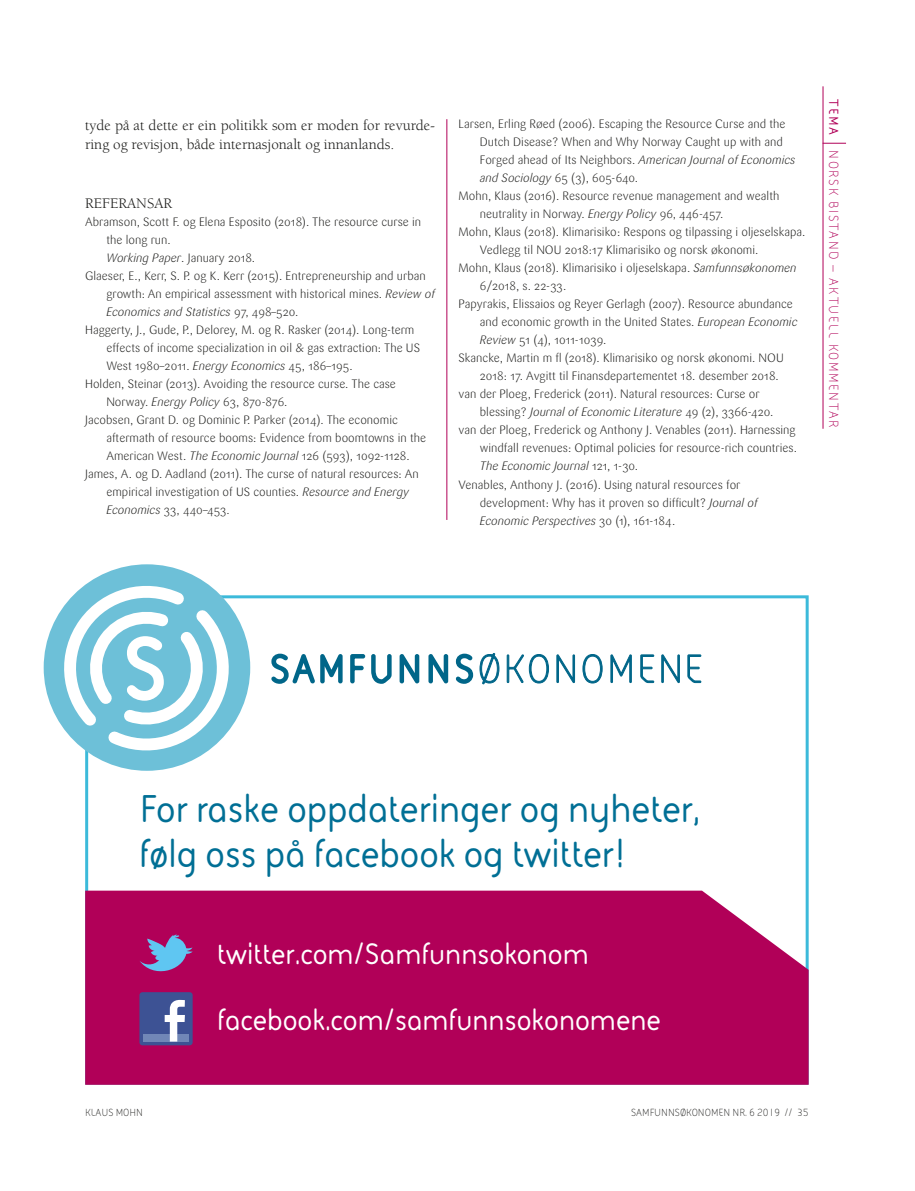
<style>
.page{position:relative;width:915px;height:1191px;background:#fff}
.page>*{position:absolute;margin:0;border:0;box-sizing:border-box;transform-origin:0 0}
.t1{font:700 39.3px/45px "FS Sophie";color:#006f95}
.t2{font:700 30px "FS Sophie";color:#fff}
.t3{font:15px/19.5px "Berkeley Std";color:#1d1d1b}
.t4{font:13.5px "FS Sophie";letter-spacing:.12em;color:#b10058}
.t5{font:300 12px "Sari OT";color:#1d1d1b}
.t6{font:italic 300 12px "Sari OT";color:#1d1d1b}
.t7{font:10.5px "FS Sophie";color:#1d1d1b}
.s1{font-style:italic}
.s2{font-style:normal}
.s3{font-weight:700}
</style>
<div class="page">
<hr style="left:446px;top:119px;width:1px;height:401px;background:#b10058">
<div style="left:85px;top:890px;width:723px;height:194px;background:#b10058"></div>
<div style="left:44px;top:564px;width:206px;height:207px;background:#6dc0d8;border-radius:50%"></div>
<svg style="left:63px;top:577px;width:167px;height:182px"></svg>
<svg style="left:271px;top:653px;width:72px;height:31px"></svg>
<svg style="left:350px;top:654px;width:42px;height:30px"></svg>
<svg style="left:399px;top:654px;width:21px;height:30px"></svg>
<svg style="left:428px;top:653px;width:71px;height:31px"></svg>
<svg style="left:506px;top:654px;width:42px;height:29px"></svg>
<svg style="left:556px;top:654px;width:18px;height:29px"></svg>
<svg style="left:582px;top:654px;width:20px;height:29px"></svg>
<svg style="left:610px;top:654px;width:21px;height:29px"></svg>
<svg style="left:640px;top:654px;width:14px;height:29px"></svg>
<svg style="left:661px;top:654px;width:18px;height:29px"></svg>
<svg style="left:687px;top:654px;width:14px;height:29px"></svg>
<div style="left:139px;top:992px;width:53px;height:53px;background:#3d5294;border-radius:3px"></div>
<div style="left:143px;top:1034px;width:46px;height:7px;background:#7187b7"></div>
<svg style="left:165px;top:1000px;width:20px;height:41px"></svg>
<svg style="left:139px;top:934px;width:53px;height:37px;background:#8860a3"></svg>
<hr style="left:822px;top:86px;width:1px;height:343px;background:#b10058">
<svg style="left:822px;top:143px;width:23px;height:1px"></svg>
<p class="t3" style="left:85px;top:116px;width:351px">tyde på at dette er ein politikk som er moden for revurde&shy;ring og revisjon, både internasjonalt og innanlands.</p>
<p class="t3" style="left:85px;top:194px;width:88px">REFERANSAR</p>
<p class="t5" style="left:85px;top:214px;width:337px">Abramson, Scott F. og Elena Esposito (2018). The resource curse in</p>
<p class="t5" style="left:106px;top:232px;width:66px">the long run.</p>
<p class="t5" style="left:106px;top:250px;width:150px"><span class="s1">Working Paper</span>. January 2018.</p>
<p class="t5" style="left:85px;top:268px;width:342px">Glaeser, E., Kerr, S. P. og K. Kerr (2015). Entrepreneurship and urban</p>
<p class="t5" style="left:106px;top:286px;width:330px">growth: An empirical assessment with historical mines. <span class="s1">Review of</span></p>
<p class="t6" style="left:106px;top:304px;width:193px">Economics and Statistics <span class="s2">97, 498–520.</span></p>
<p class="t5" style="left:85px;top:322px;width:331px">Haggerty, J., Gude, P., Delorey, M. og R. Rasker (2014). Long-term</p>
<p class="t5" style="left:106px;top:340px;width:315px">effects of income specialization in oil &amp; gas extraction: The US</p>
<p class="t5" style="left:106px;top:358px;width:248px">West 1980–2011. <span class="s1">Energy Economics</span> 45, 186–195.</p>
<p class="t5" style="left:85px;top:376px;width:312px">Holden, Steinar (2013). Avoiding the resource curse. The case</p>
<p class="t5" style="left:106px;top:394px;width:183px">Norway. <span class="s1">Energy Policy</span> 63, 870-876.</p>
<p class="t5" style="left:85px;top:412px;width:314px">Jacobsen, Grant D. og Dominic P. Parker (2014). The economic</p>
<p class="t5" style="left:106px;top:430px;width:321px">aftermath of resource booms: Evidence from boomtowns in the</p>
<p class="t5" style="left:106px;top:448px;width:305px">American West. <span class="s1">The Economic Journal</span> 126 (593), 1092-1128.</p>
<p class="t5" style="left:85px;top:466px;width:335px">James, A. og D. Aadland (2011). The curse of natural resources: An</p>
<p class="t5" style="left:106px;top:484px;width:304px">empirical investigation of US counties. <span class="s1">Resource and Energy</span></p>
<p class="t5" style="left:106px;top:502px;width:125px"><span class="s1">Economics</span> 33, 440–453.</p>
<p class="t5" style="left:458px;top:116px;width:328px">Larsen, Erling Røed (2006). Escaping the Resource Curse and the</p>
<p class="t5" style="left:479px;top:134px;width:304px">Dutch Disease? When and Why Norway Caught up with and</p>
<p class="t5" style="left:479px;top:152px;width:317px">Forged ahead of Its Neighbors. <span class="s1">American Journal of Economics</span></p>
<p class="t5" style="left:479px;top:170px;width:160px"><span class="s1">and Sociology</span> 65 (3), 605-640.</p>
<p class="t5" style="left:458px;top:188px;width:322px">Mohn, Klaus (2016). Resource revenue management and wealth</p>
<p class="t5" style="left:479px;top:206px;width:245px">neutrality in Norway. <span class="s1">Energy Policy</span> 96, 446-457.</p>
<p class="t5" style="left:458px;top:224px;width:348px">Mohn, Klaus (2018). Klimarisiko: Respons og tilpassing i oljeselskapa.</p>
<p class="t5" style="left:479px;top:242px;width:280px">Vedlegg til NOU 2018:17 Klimarisiko og norsk økonomi.</p>
<p class="t5" style="left:458px;top:260px;width:339px">Mohn, Klaus (2018). Klimarisiko i oljeselskapa. <span class="s1">Samfunnsøkonomen</span></p>
<p class="t5" style="left:479px;top:278px;width:88px">6/2018, s. 22-33.</p>
<p class="t5" style="left:458px;top:296px;width:336px">Papyrakis, Elissaios og Reyer Gerlagh (2007). Resource abundance</p>
<p class="t5" style="left:479px;top:314px;width:319px">and economic growth in the United States. <span class="s1">European Economic</span></p>
<p class="t5" style="left:479px;top:332px;width:128px"><span class="s1">Review</span> 51 (4), 1011-1039.</p>
<p class="t5" style="left:458px;top:350px;width:326px">Skancke, Martin m fl (2018). Klimarisiko og norsk økonomi. NOU</p>
<p class="t5" style="left:479px;top:368px;width:300px">2018: 17. Avgitt til Finansdepartementet 18. desember 2018.</p>
<p class="t5" style="left:458px;top:386px;width:302px">van der Ploeg, Frederick (2011). Natural resources: Curse or</p>
<p class="t6" style="left:479px;top:404px;width:295px"><span class="s2">blessing?</span> Journal of Economic Literature <span class="s2">49 (2), 3366-420.</span></p>
<p class="t5" style="left:458px;top:422px;width:338px">van der Ploeg, Frederick og Anthony J. Venables (2011). Harnessing</p>
<p class="t5" style="left:479px;top:440px;width:318px">windfall revenues: Optimal policies for resource-rich countries.</p>
<p class="t6" style="left:479px;top:458px;width:160px">The Economic Journal <span class="s2">121, 1-30.</span></p>
<p class="t5" style="left:458px;top:476px;width:283px">Venables, Anthony J. (2016). Using natural resources for</p>
<p class="t5" style="left:479px;top:494px;width:279px">development: Why has it proven so difficult? <span class="s1">Journal of</span></p>
<p class="t6" style="left:479px;top:512px;width:197px">Economic Perspectives <span class="s2">30 (1), 161-184.</span></p>
<p class="t4" style="left:842px;top:99px;width:330px;rotate:90deg"><span class="s3">TEMA</span> NORSK BISTAND – AKTUELL KOMMENTAR</p>
<h1 class="t1" style="left:139px;top:784px;width:562px">For raske oppdateringer og nyheter, følg oss på facebook og twitter!</h1>
<h2 class="t2" style="left:217px;top:933px;width:373px">twitter.com/Samfunnsokonom</h2>
<h2 class="t2" style="left:217px;top:998px;width:445px">facebook.com/samfunnsokonomene</h2>
<p class="t7" style="left:85px;top:1105px;width:59px">KLAUS MOHN</p>
<p class="t7" style="left:631px;top:1106px;width:179px">SAMFUNNSØKONOMEN NR. 6 2019 // 35</p>
</div>
